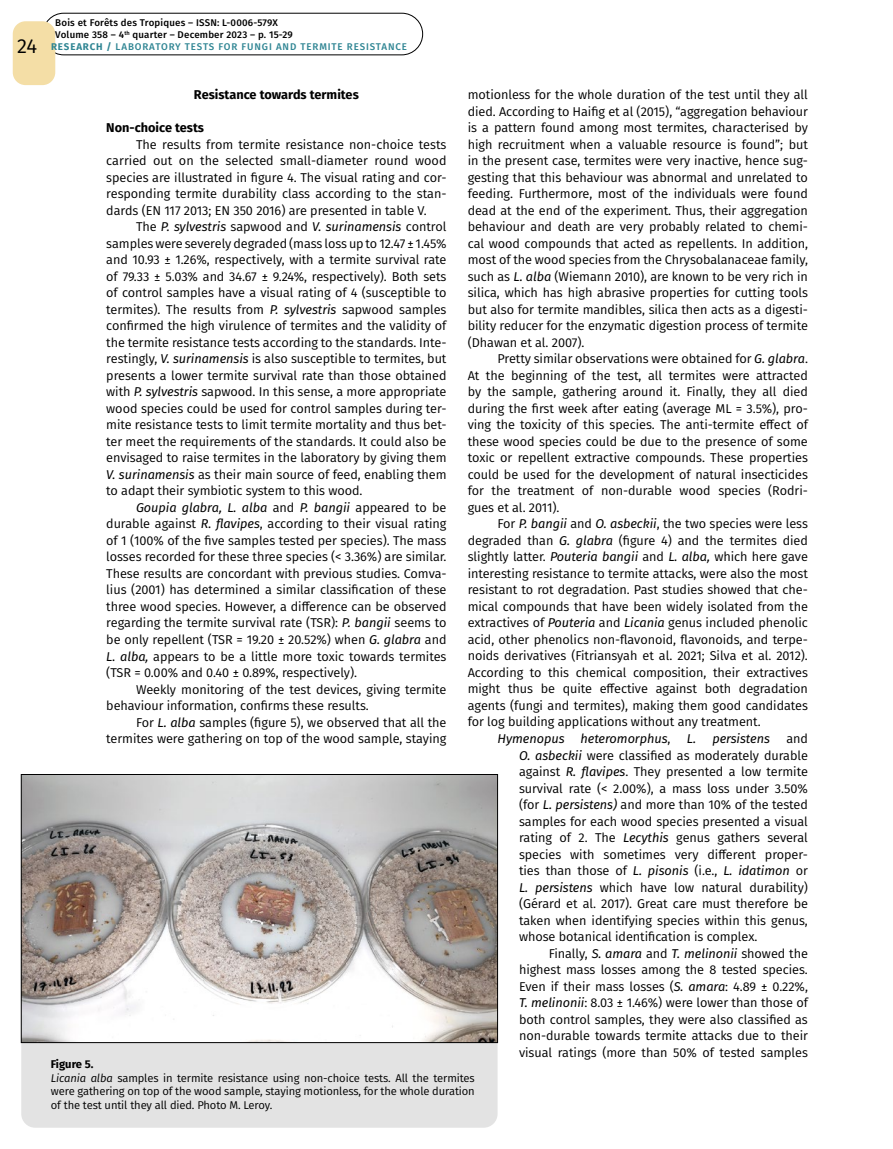
<style>
.page{position:relative;width:893px;height:1149px;background:#fff}
.page>*{position:absolute;margin:0;border:0;box-sizing:border-box;transform-origin:0 0}
.t1{font:20.25px "Fira Sans";color:#000}
.t2{font:12.75px/16.5px "Fira Sans";letter-spacing:-.005em;color:#000;text-align:justify}
.t3{font:700 12.75px "Fira Sans";letter-spacing:-.005em;color:#000}
.t4{font:italic 12.75px "Fira Sans";letter-spacing:-.005em;color:#000}
.t5{font:11.25px/13.5px "Fira Sans";letter-spacing:-.01em;color:#000}
.t6{font:500 9.75px/12px "Fira Sans";letter-spacing:.02em;color:#000}
.t7{font:500 9.75px "Fira Sans";letter-spacing:.09em;color:#2f8593}
.s1{font-weight:700}
.s2{font-style:italic}
.s3{font-style:normal}
</style>
<div class="page">
<div style="left:43px;top:13px;width:380px;height:42px;border:1px solid #000;border-radius:21px"></div>
<div style="left:13px;top:21px;width:42px;height:64px;background:#f4dea6;border-radius:13px"></div>
<div style="left:21px;top:780px;width:477px;height:347px;background:#e3e3e3;border-radius:14px"></div>
<img style="left:23px;top:776px;width:473px;height:264px">
<div style="left:21px;top:774px;width:477px;height:268px;border:1px solid #000"></div>
<h1 class="t1" style="left:17px;top:31px;width:22px">24</h1>
<p class="t6" style="left:55px;top:16px;width:239px">Bois et Forêts des Tropiques – ISSN: L-0006-579X<br>Volume 358 – 4<sup>th</sup> quarter – December 2023 – p. 15-29</p>
<p class="t7" style="left:51px;top:38px;width:357px"><span class="s1">RESEARCH /</span> LABORATORY TESTS FOR FUNGI AND TERMITE RESISTANCE</p>
<p class="t3" style="left:194px;top:84px;width:166px">Resistance towards termites</p>
<p class="t3" style="left:106px;top:117px;width:99px">Non-choice tests</p>
<p class="t2" style="left:106px;top:136px;width:342px;text-indent:30px">The results from termite resistance non-choice tests carried out on the selected small-diameter round wood species are illustrated in figure 4. The visual rating and cor&shy;responding termite durability class according to the stan&shy;dards (EN 117 2013; EN 350 2016) are presented in table V.</p>
<p class="t2" style="left:106px;top:218px;width:342px;text-indent:30px">The <span class="s2">P. sylvestris</span> sapwood and <span class="s2">V. surinamensis</span> control samples were severely degraded (mass loss up to 12.47 ± 1.45% and 10.93 ± 1.26%, respectively, with a termite survival rate of 79.33 ± 5.03% and 34.67 ± 9.24%, respectively). Both sets of control samples have a visual rating of 4 (susceptible to termites). The results from <span class="s2">P. sylvestris</span> sapwood samples confirmed the high virulence of termites and the validity of the termite resistance tests according to the standards. Inte&shy;restingly, <span class="s2">V. surinamensis</span> is also susceptible to termites, but presents a lower termite survival rate than those obtained with <span class="s2">P. sylvestris</span> sapwood. In this sense, a more appropriate wood species could be used for control samples during ter&shy;mite resistance tests to limit termite mortality and thus bet&shy;ter meet the requirements of the standards. It could also be envisaged to raise termites in the laboratory by giving them <span class="s2">V. surinamensis</span> as their main source of feed, enabling them to adapt their symbiotic system to this wood.</p>
<p class="t2" style="left:106px;top:498px;width:342px;text-indent:30px"><span class="s2">Goupia glabra, L. alba</span> and <span class="s2">P. bangii</span> appeared to be durable against <span class="s2">R. flavipes</span>, according to their visual rating of 1 (100% of the five samples tested per species). The mass losses recorded for these three species (&lt; 3.36%) are similar.<br>These results are concordant with previous studies. Comva&shy;lius (2001) has determined a similar classification of these three wood species. However, a difference can be observed regarding the termite survival rate (TSR): <span class="s2">P. bangii</span> seems to be only repellent (TSR = 19.20 ± 20.52%) when <span class="s2">G. glabra</span> and <span class="s2">L. alba,</span> appears to be a little more toxic towards termites (TSR = 0.00% and 0.40 ± 0.89%, respectively).</p>
<p class="t2" style="left:106px;top:680px;width:342px;text-indent:30px">Weekly monitoring of the test devices, giving termite behaviour information, confirms these results.</p>
<p class="t2" style="left:106px;top:713px;width:342px;text-align:right">For <span class="s2">L. alba</span> samples (figure 5), we observed that all the termites were gathering on top of the wood sample, staying</p>
<p class="t2" style="left:468px;top:86px;width:342px">motionless for the whole duration of the test until they all died. According to Haifig et al (2015), “aggregation behaviour is a pattern found among most termites, characterised by high recruitment when a valuable resource is found”; but in the present case, termites were very inactive, hence sug&shy;gesting that this behaviour was abnormal and unrelated to feeding. Furthermore, most of the individuals were found dead at the end of the experiment. Thus, their aggregation behaviour and death are very probably related to chemi&shy;cal wood compounds that acted as repellents. In addition, most of the wood species from the Chrysobalanaceae family, such as <span class="s2">L. alba</span> (Wiemann 2010), are known to be very rich in silica, which has high abrasive properties for cutting tools but also for termite mandibles, silica then acts as a digesti&shy;bility reducer for the enzymatic digestion process of termite (Dhawan et al. 2007).</p>
<p class="t2" style="left:468px;top:350px;width:342px;text-indent:30px">Pretty similar observations were obtained for <span class="s2">G. glabra</span>.<br>At the beginning of the test, all termites were attracted by the sample, gathering around it. Finally, they all died during the first week after eating (average ML = 3.5%), pro&shy;ving the toxicity of this species. The anti-termite effect of these wood species could be due to the presence of some toxic or repellent extractive compounds. These properties could be used for the development of natural insecticides for the treatment of non-durable wood species (Rodri&shy;gues et al. 2011).</p>
<p class="t2" style="left:497px;top:515px;width:312px">For <span class="s2">P. bangii</span> and <span class="s2">O. asbeckii</span>, the two species were less</p>
<p class="t2" style="left:468px;top:531px;width:342px">degraded than <span class="s2">G. glabra</span> (figure 4) and the termites died</p>
<p class="t2" style="left:468px;top:548px;width:342px">slightly latter. <span class="s2">Pouteria bangii</span> and <span class="s2">L. alba,</span> which here gave</p>
<p class="t2" style="left:468px;top:564px;width:342px">interesting resistance to termite attacks, were also the most</p>
<p class="t2" style="left:468px;top:581px;width:342px">resistant to rot degradation. Past studies showed that che-</p>
<p class="t2" style="left:468px;top:597px;width:342px">mical compounds that have been widely isolated from the</p>
<p class="t2" style="left:468px;top:614px;width:342px">extractives of <span class="s2">Pouteria</span> and <span class="s2">Licania</span> genus included phenolic</p>
<p class="t2" style="left:468px;top:630px;width:342px">acid, other phenolics non-flavonoid, flavonoids, and terpe-</p>
<p class="t2" style="left:468px;top:647px;width:342px">noids derivatives (Fitriansyah et al. 2021; Silva et al. 2012).</p>
<p class="t2" style="left:468px;top:663px;width:342px">According to this chemical composition, their extractives</p>
<p class="t2" style="left:468px;top:680px;width:342px">might thus be quite effective against both degradation</p>
<p class="t2" style="left:468px;top:696px;width:342px">agents (fungi and termites), making them good candidates</p>
<p class="t2" style="left:468px;top:713px;width:294px">for log building applications without any treatment.</p>
<p class="t4" style="left:497px;top:728px;width:174px">Hymenopus heteromorphus<span class="s3">,</span></p>
<p class="t4" style="left:687px;top:728px;width:84px">L. persistens</p>
<p class="t2" style="left:519px;top:729px;width:290px;text-indent:267px">and <span class="s2">O. asbeckii</span> were classified as moderately durable against <span class="s2">R. flavipes</span>. They presented a low termite survival rate (&lt; 2.00%), a mass loss under 3.50% (for <span class="s2">L. persistens)</span> and more than 10% of the tested samples for each wood species presented a visual rating of 2. The <span class="s2">Lecythis</span> genus gathers several species with sometimes very different proper&shy;ties than those of <span class="s2">L. pisonis</span> (i.e., <span class="s2">L. idatimon</span> or <span class="s2">L. persistens</span> which have low natural durability) (Gérard et al. 2017). Great care must therefore be taken when identifying species within this genus, whose botanical identification is complex.</p>
<p class="t2" style="left:519px;top:944px;width:290px;text-indent:30px">Finally, <span class="s2">S. amara</span> and <span class="s2">T. melinonii</span> showed the highest mass losses among the 8 tested species.<br>Even if their mass losses (<span class="s2">S. amara</span>: 4.89 ± 0.22%, <span class="s2">T. melinonii</span>: 8.03 ± 1.46%) were lower than those of both control samples, they were also classified as non-durable towards termite attacks due to their visual ratings (more than 50% of tested samples</p>
<p class="t5" style="left:51px;top:1057px;width:425px"><span class="s1">Figure 5.<br></span><span class="s2">Licania alba</span> samples in termite resistance using non-choice tests. All the termites were gathering on top of the wood sample, staying motionless, for the whole duration of the test until they all died. Photo M. Leroy.</p>
</div>
